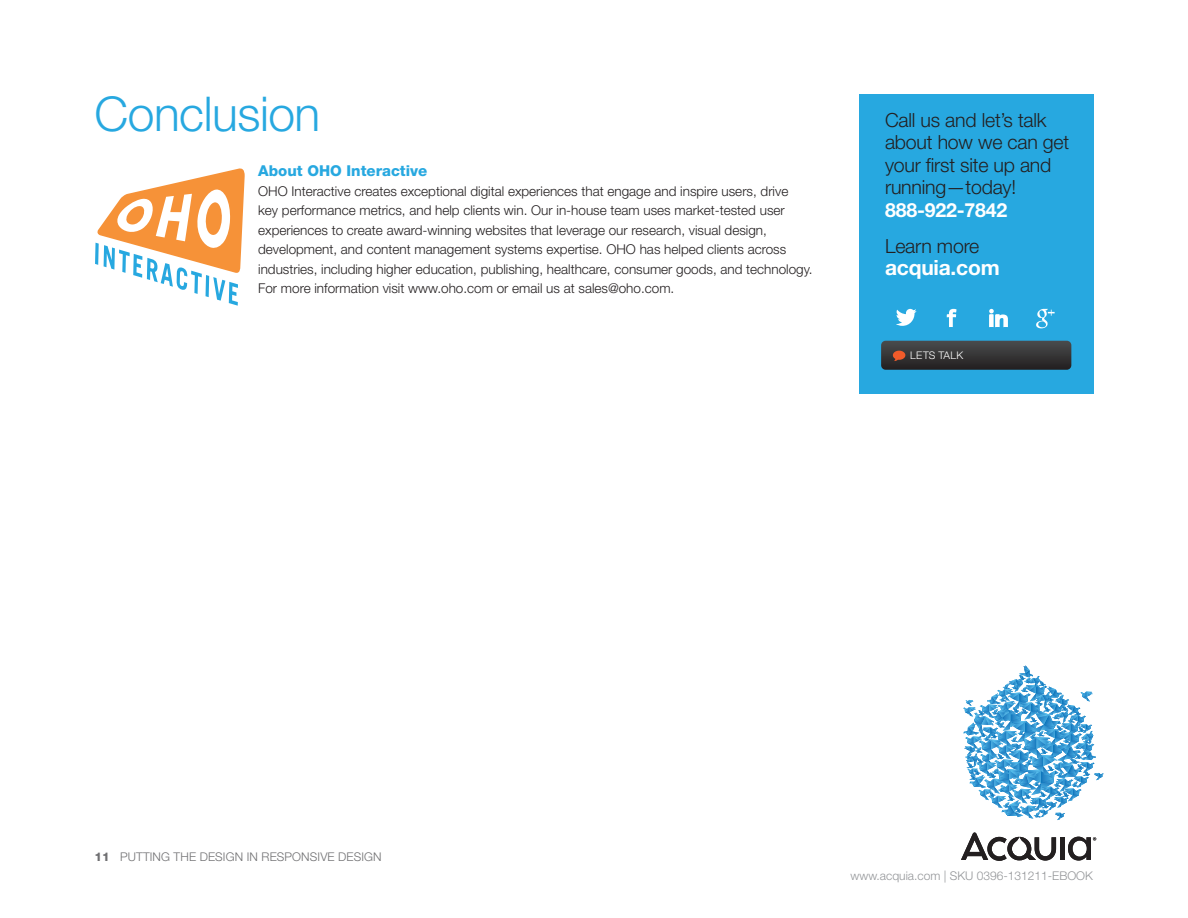
<style>
.page{position:relative;width:1188px;height:918px;background:#fff}
.page>*{position:absolute;margin:0;border:0;box-sizing:border-box;transform-origin:0 0}
.t1{font:300 48px "Helvetica Neue";color:#27a8e0}
.t2{font:700 21px "Helvetica Neue";letter-spacing:-.01em;color:#fff}
.t3{font:300 19.5px/22.5px "Helvetica Neue";letter-spacing:-.01em;color:#231f20}
.t4{font:700 19.5px "Helvetica Neue";letter-spacing:-.01em;color:#fff}
.t5{font:800 15px "Helvetica Neue";color:#27a8e0}
.t6{font:300 13.5px/19.5px "Helvetica Neue";color:#231f20}
.t7{font:300 12px "Helvetica Neue";letter-spacing:.01em;color:#707072}
.t8{font:300 12px "Helvetica Neue";color:#939598}
.t9{font:300 10.5px "Helvetica Neue";letter-spacing:.03em;color:#fff}
.s1{font-weight:800}
</style>
<div class="page">
<div style="left:1060px;top:837px;width:5px;height:23px;background:#231f20"></div>
<svg style="left:961px;top:832px;width:95px;height:29px"></svg>
<svg style="left:1068px;top:837px;width:28px;height:24px"></svg>
<svg style="left:963px;top:666px;width:141px;height:154px"></svg>
<div style="left:859px;top:94px;width:235px;height:300px;background:#27a8e0"></div>
<svg style="left:947px;top:309px;width:10px;height:18px"></svg>
<svg style="left:989px;top:309px;width:19px;height:18px"></svg>
<svg style="left:1036px;top:309px;width:19px;height:19px"></svg>
<svg style="left:881px;top:341px;width:190px;height:29px;background:#383737"></svg>
<svg style="left:896px;top:309px;width:21px;height:17px"></svg>
<svg style="left:95px;top:168px;width:150px;height:138px"></svg>
<h1 class="t1" style="left:94px;top:84px;width:227px">Conclusion</h1>
<p class="t5" style="left:258px;top:162px;width:171px">About OHO Interactive</p>
<p class="t6" style="left:258px;top:181px;width:11px">OHO</p>
<p class="t6" style="left:258px;top:181px;width:532px;text-indent:33px">Interactive creates exceptional digital experiences that engage and inspire users, drive key performance metrics, and help clients win. Our in-house team uses market-tested user experiences to create award-winning websites that leverage our research, visual design, development, and content management systems expertise. OHO</p>
<p class="t6" style="left:258px;top:239px;width:553px;text-indent:382px">has helped clients across industries, including higher education, publishing, healthcare, consumer goods, and technology.<br>For more information visit www. oho. com or email us at sales@oho. com.</p>
<h3 class="t3" style="left:885px;top:108px;width:186px">Call us and let’s talk about how we can get your first site up and running—today!</h3>
<h3 class="t4" style="left:885px;top:198px;width:124px">888-922-7842</h3>
<h3 class="t3" style="left:885px;top:234px;width:96px">Learn more</h3>
<h2 class="t2" style="left:885px;top:255px;width:116px">acquia.com</h2>
<p class="t9" style="left:910px;top:349px;width:14px">LETS</p>
<p class="t9" style="left:938px;top:349px;width:26px">TALK</p>
<p class="t7" style="left:94px;top:849px;width:289px"><span class="s1">11</span> Putting the Design in Responsive Design</p>
<p class="t8" style="left:851px;top:869px;width:244px">www.acquia. com | SKU 0396-131211-EBOOK</p>
</div>
